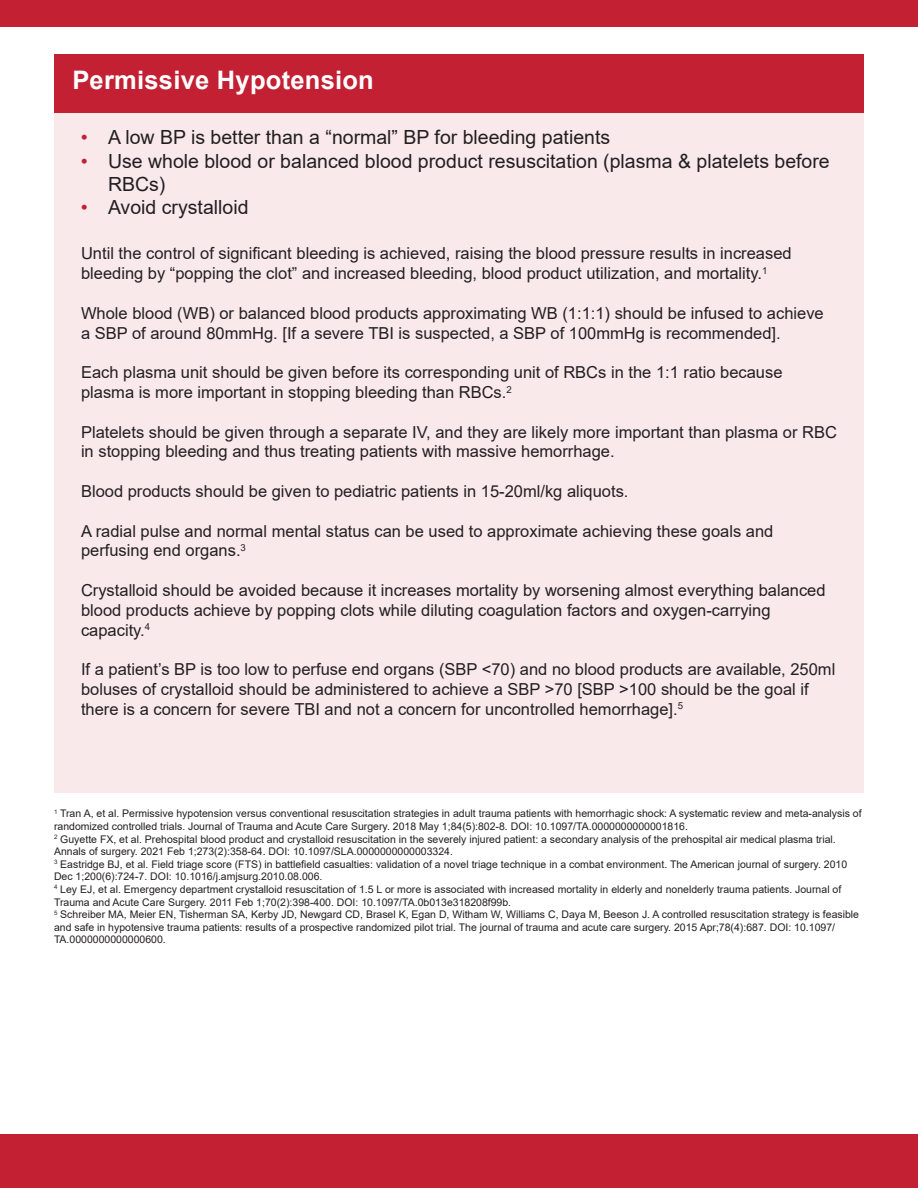
<style>
.page{position:relative;width:918px;height:1188px;background:#fff}
.page>*{position:absolute;margin:0;border:0;box-sizing:border-box;transform-origin:0 0}
.t1{font:700 25.5px "Arial";letter-spacing:.01em;color:#fff}
.t2{font:19.5px/23.4px "Arial";color:#231f20}
.t3{font:16.5px/19.8px "Arial";color:#231f20}
.t4{font:10.5px/12.6px "Arial";color:#231f20}
.s1{font-family:"N Haas Grotesk DS Pro 55 Rg";font-size:21px;color:#c32033}
</style>
<div class="page">
<div style="left:54px;top:112px;width:810px;height:681px;background:#f9e9eb"></div>
<div style="left:54px;top:54px;width:810px;height:58px;background:#c32033"></div>
<div style="left:0;top:1134px;width:918px;height:54px;background:#c32033"></div>
<div style="left:0;top:0;width:918px;height:27px;background:#c32033"></div>
<p class="t1" style="left:72px;top:62px;width:303px">Permissive Hypotension</p>
<p class="t2" style="left:81px;top:126px;width:531px"><span class="s1">•</span> A low BP is better than a “normal” BP for bleeding patients</p>
<p class="t2" style="left:108px;top:149px;width:723px;text-indent:-27px"><span class="s1">•</span> Use whole blood or balanced blood product resuscitation (plasma &amp; platelets before<br>RBCs)</p>
<p class="t2" style="left:81px;top:196px;width:169px"><span class="s1">•</span> Avoid crystalloid</p>
<p class="t3" style="left:81px;top:244px;width:712px">Until the control of significant bleeding is achieved, raising the blood pressure results in increased bleeding by “popping the clot” and increased bleeding, blood product utilization, and mortality.<sup>1</sup></p>
<p class="t3" style="left:81px;top:303px;width:744px">Whole blood (WB) or balanced blood products approximating WB (1:1:1) should be infused to achieve a SBP of around 80mmHg. [If a severe TBI is suspected, a SBP of 100mmHg is recommended].</p>
<p class="t3" style="left:81px;top:362px;width:703px">Each plasma unit should be given before its corresponding unit of RBCs in the 1:1 ratio because plasma is more important in stopping bleeding than RBCs.<sup>2</sup></p>
<p class="t3" style="left:81px;top:422px;width:757px">Platelets should be given through a separate IV, and they are likely more important than plasma or RBC in stopping bleeding and thus treating patients with massive hemorrhage.</p>
<p class="t3" style="left:81px;top:481px;width:549px">Blood products should be given to pediatric patients in 15-20ml/kg aliquots.</p>
<p class="t3" style="left:81px;top:521px;width:694px">A radial pulse and normal mental status can be used to approximate achieving these goals and perfusing end organs.<sup>3</sup></p>
<p class="t3" style="left:81px;top:580px;width:746px">Crystalloid should be avoided because it increases mortality by worsening almost everything balanced blood products achieve by popping clots while diluting coagulation factors and oxygen-carrying capacity.<sup>4</sup></p>
<p class="t3" style="left:81px;top:659px;width:756px">If a patient’s BP is too low to perfuse end organs (SBP &lt;70) and no blood products are available, 250ml boluses of crystalloid should be administered to achieve a SBP &gt;70 [SBP &gt;100 should be the goal if there is a concern for severe TBI and not a concern for uncontrolled hemorrhage].<sup>5</sup></p>
<p class="t4" style="left:54px;top:807px;width:809px"><sup>1</sup> Tran A, et al. Permissive hypotension versus conventional resuscitation strategies in adult trauma patients with hemorrhagic shock: A systematic review and meta-analysis of randomized controlled trials. Journal of Trauma and Acute Care Surgery. 2018 May 1;84(5):802-8. DOI: 10.1097/TA.0000000000001816.</p>
<p class="t4" style="left:54px;top:832px;width:783px"><sup>2</sup> Guyette FX, et al. Prehospital blood product and crystalloid resuscitation in the severely injured patient: a secondary analysis of the prehospital air medical plasma trial.<br>Annals of surgery. 2021 Feb 1;273(2):358-64. DOI: 10.1097/SLA.0000000000003324.</p>
<p class="t4" style="left:54px;top:858px;width:795px"><sup>3</sup> Eastridge BJ, et al. Field triage score (FTS) in battlefield casualties: validation of a novel triage technique in a combat environment. The American journal of surgery. 2010<br>Dec 1;200(6):724-7. DOI: 10.1016/j.amjsurg.2010.08.006.</p>
<p class="t4" style="left:54px;top:883px;width:789px"><sup>4</sup> Ley EJ, et al. Emergency department crystalloid resuscitation of 1.5 L or more is associated with increased mortality in elderly and nonelderly trauma patients. Journal of<br>Trauma and Acute Care Surgery. 2011 Feb 1;70(2):398-400. DOI: 10.1097/TA.0b013e318208f99b.</p>
<p class="t4" style="left:54px;top:908px;width:807px"><sup>5</sup> Schreiber MA, Meier EN, Tisherman SA, Kerby JD, Newgard CD, Brasel K, Egan D, Witham W, Williams C, Daya M, Beeson J. A controlled resuscitation strategy is feasible and safe in hypotensive trauma patients: results of a prospective randomized pilot trial. The journal of trauma and acute care surgery. 2015 Apr;78(4):687. DOI: 10.1097/<br>TA.0000000000000600.</p>
</div>
